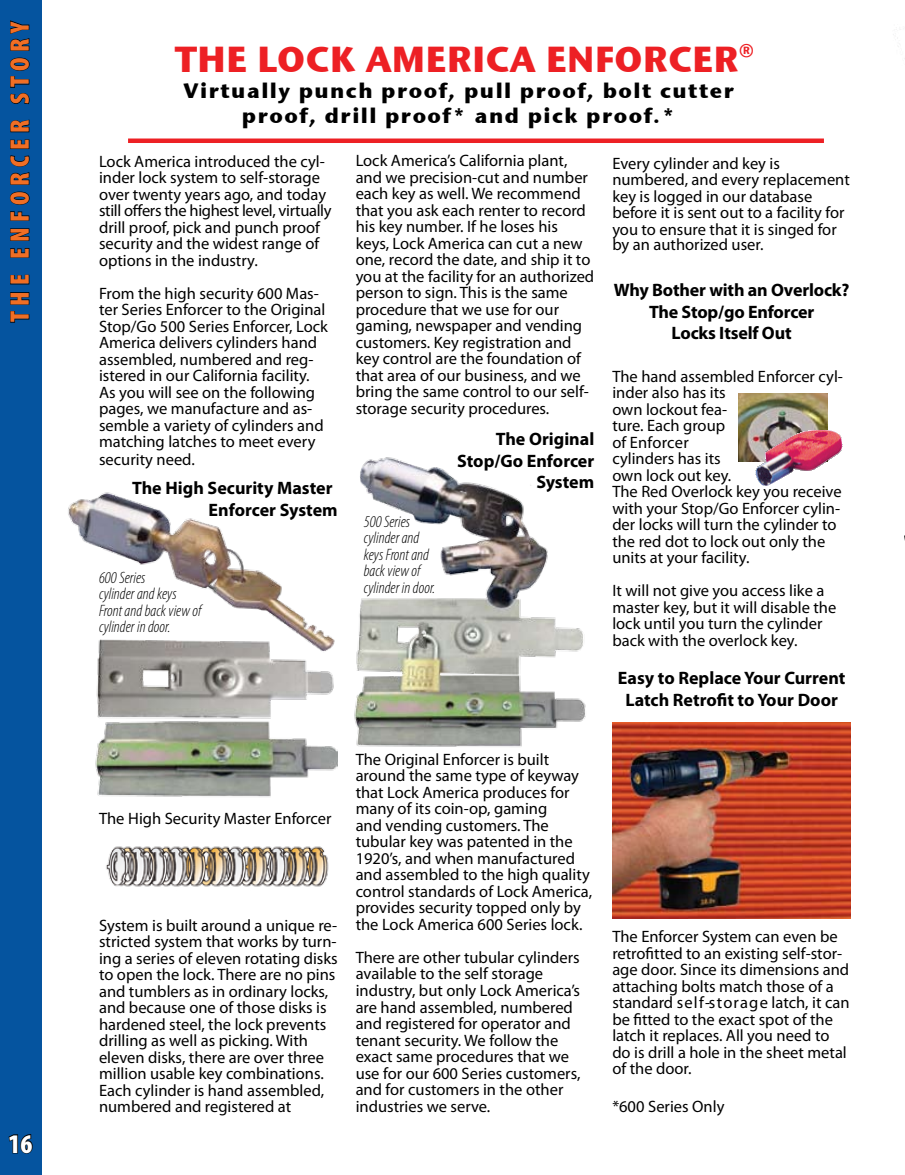
<style>
.page{position:relative;width:905px;height:1175px;background:#fff}
.page>*{position:absolute;margin:0;border:0;box-sizing:border-box;transform-origin:0 0}
.t1{font:36px "Stone Sans ITCTT Bold";color:#ed2024}
.t2{font:900 condensed 27px "Myriad Pro";letter-spacing:.21em;color:#f06e24}
.t3{font:900 condensed 27px "Myriad Pro";color:#fff}
.t4{font:21px/25.2px "Stone Sans ITCTT Bold";letter-spacing:.07em;color:#000;text-align:center}
.t5{font:700 18px/21.6px "Myriad Pro";letter-spacing:-.005em;color:#000;text-align:center}
.t6{font:16.5px/16.5px "Myriad Pro";color:#000}
.t7{font:italic 300 condensed 16.5px/16.5px "Myriad Pro";color:#000}
</style>
<div class="page">
<div style="left:0;top:0;width:42px;height:1174px;background:#05549f"></div>
<svg style="left:10px;top:311px;width:20px;height:12px"></svg>
<svg style="left:10px;top:292px;width:20px;height:13px"></svg>
<svg style="left:10px;top:274px;width:20px;height:11px"></svg>
<svg style="left:10px;top:248px;width:20px;height:10px"></svg>
<svg style="left:10px;top:228px;width:20px;height:13px"></svg>
<svg style="left:10px;top:211px;width:20px;height:10px"></svg>
<svg style="left:10px;top:191px;width:20px;height:14px"></svg>
<svg style="left:10px;top:155px;width:20px;height:30px"></svg>
<svg style="left:10px;top:139px;width:20px;height:10px"></svg>
<svg style="left:10px;top:119px;width:20px;height:13px"></svg>
<svg style="left:10px;top:57px;width:20px;height:48px"></svg>
<svg style="left:10px;top:20px;width:20px;height:31px"></svg>
<img style="left:68px;top:492px;width:270px;height:305px">
<img style="left:106px;top:846px;width:223px;height:41px">
<img style="left:354px;top:457px;width:232px;height:290px">
<img style="left:612px;top:722px;width:238px;height:196px">
<div style="left:128px;top:138px;width:696px;height:5px;background:#ed2024"></div>
<svg style="left:8px;top:1134px;width:25px;height:20px"></svg>
<img style="left:738px;top:393px;width:89px;height:68px">
<img style="left:755px;top:431px;width:87px;height:54px">
<p class="t2" style="left:3px;top:322px;width:303px;rotate:-90deg">THE ENFORCER STORY</p>
<p class="t3" style="left:8px;top:1126px;width:25px">16</p>
<p class="t1" style="left:175px;top:27px;width:581px">The Lock America Enforcer®</p>
<p class="t4" style="left:183px;top:77px;width:552px">Virtually punch proof, pull proof, bolt cutter proof, drill proof* and pick proof.*</p>
<p class="t6" style="left:99px;top:153px;width:234px">Lock America introduced the cyl&shy;inder lock system to self-storage over twenty years ago, and today still offers the highest level, virtually drill proof, pick and punch proof security and the widest range of options in the industry.</p>
<p class="t6" style="left:99px;top:285px;width:230px">From the high security 600 Mas&shy;ter Series Enforcer to the Original<br>Stop/Go 500 Series Enforcer, Lock<br>America delivers cylinders hand assembled, numbered and reg&shy;istered in our California facility.<br>As you will see on the following pages, we manufacture and as&shy;semble a variety of cylinders and matching latches to meet every</p>
<p class="t6" style="left:99px;top:451px;width:97px">security need.</p>
<p class="t5" style="left:132px;top:476px;width:207px;text-align:right">The High Security Master<br>Enforcer System</p>
<p class="t7" style="left:99px;top:569px;width:104px">600 Series<br>cylinder and keys<br>Front and back view of cylinder in door.</p>
<p class="t6" style="left:356px;top:152px;width:240px">Lock America’s California plant, and we precision-cut and number each key as well. We recommend that you ask each renter to record his key number. If he loses his keys, Lock America can cut a new one, record the date, and ship it to you at the facility for an authorized person to sign. This is the same procedure that we use for our gaming, newspaper and vending customers. Key registration and key control are the foundation of that area of our business, and we bring the same control to our self&shy;storage security procedures.</p>
<p class="t6" style="left:612px;top:155px;width:239px">Every cylinder and key is numbered, and every replacement key is logged in our database before it is sent out to a facility for you to ensure that it is singed for by an authorized user.</p>
<p class="t5" style="left:613px;top:279px;width:237px">Why Bother with an Overlock?<br>The Stop/go Enforcer<br>Locks Itself Out</p>
<p class="t6" style="left:612px;top:368px;width:232px">The hand assembled Enforcer cyl&shy;inder also has its<br>own lockout fea-<br>ture. Each group<br>of E n f o r c e r<br>cylinders has its<br>own lock out key.<br>The Red Overlock key you receive with your Stop/Go Enforcer cylin&shy;der locks will turn the cylinder to the red dot to lock out only the units at your facility.</p>
<p class="t6" style="left:612px;top:582px;width:225px">It will not give you access like a master key, but it will disable the lock until you turn the cylinder back with the overlock key.</p>
<p class="t5" style="left:618px;top:666px;width:229px">Easy to Replace Your Current<br>Latch Retrofit to Your Door</p>
<p class="t5" style="left:457px;top:427px;width:139px;text-align:right">The Original<br>Stop/Go Enforcer<br>System</p>
<p class="t7" style="left:364px;top:513px;width:73px">500 Series cylinder and keys Front and back view of cylinder in door.</p>
<p class="t6" style="left:99px;top:810px;width:234px">The High Security Master Enforcer</p>
<p class="t6" style="left:99px;top:916px;width:240px">System is built around a unique re&shy;stricted system that works by turn&shy;ing a series of eleven rotating disks to open the lock. There are no pins and tumblers as in ordinary locks, and because one of those disks is hardened steel, the lock prevents drilling as well as picking. With eleven disks, there are over three million usable key combinations.<br>Each cylinder is hand assembled, numbered and registered at</p>
<p class="t6" style="left:356px;top:751px;width:238px">The Original Enforcer is built around the same type of keyway that Lock America produces for many of its coin-op, gaming<br>and vending customers. The tubular key was patented in the<br>1920’s, and when manufactured and assembled to the high quality control standards of Lock America, provides security topped only by the Lock America 600 Series lock.</p>
<p class="t6" style="left:356px;top:949px;width:226px">There are other tubular cylinders available to the self storage industry, but only Lock America’s are hand assembled, numbered and registered for operator and tenant security. We follow the exact same procedures that we use for our 600 Series customers, and for customers in the other industries we serve.</p>
<p class="t6" style="left:612px;top:928px;width:239px">The Enforcer System can even be retrofitted to an existing self-stor&shy;age door. Since its dimensions and attaching bolts match those of a standard s e l f -s t o r a g e latch, it can be fitted to the exact spot of the latch it replaces. All you need to do is drill a hole in the sheet metal of the door.</p>
<p class="t6" style="left:612px;top:1097px;width:114px">*600 Series Only</p>
</div>
